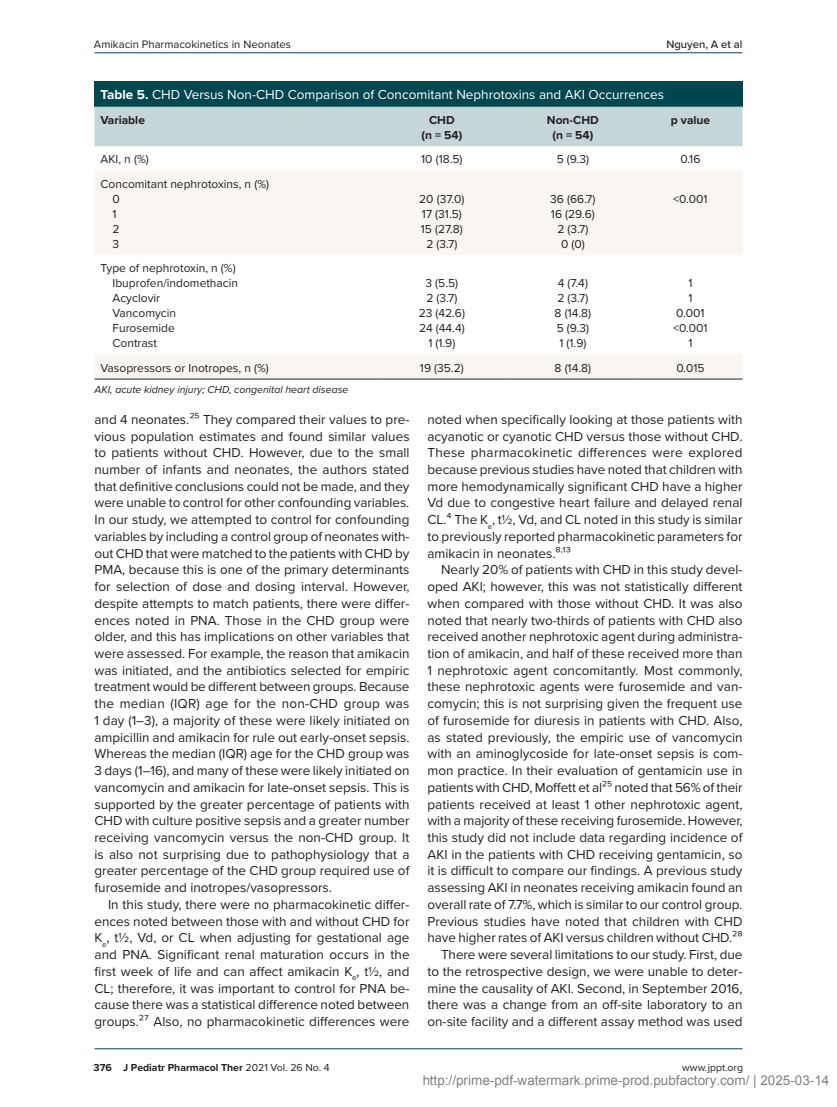
<style>
.page{position:relative;width:837px;height:1107px;background:#fff}
.page>*{position:absolute;margin:0;border:0;box-sizing:border-box;transform-origin:0 0}
.t1{font:13.5px/16.8px "Proxima Nova";color:#231f20;text-align:justify}
.t2{font:13.5px "Proxima Nova";color:#fff}
.t3{font:13.5px "Arial";color:rgb(0 0 0/.5)}
.t4{font:12px/15px "Proxima Nova";color:#231f20;text-align:center}
.t5{font:700 12px/15px "Proxima Nova";color:#231f20;text-align:center}
.t6{font:11.25px "Proxima Nova";color:#231f20}
.t7{font:500 11.25px "Proxima Nova";color:#231f20}
.t8{font:italic 10.5px "Proxima Nova";color:#231f20}
.t9{font:700 10.5px "Proxima Nova";color:#231f20}
.t10{font:10.5px "Proxima Nova";color:#231f20}
.s1{font-weight:700}
.s2{font-weight:400}
</style>
<div class="page">
<hr style="left:94px;top:52px;width:648px;height:1px;background:#00464f">
<hr style="left:94px;top:1048px;width:648px;height:1px;background:#00464f">
<div style="left:94px;top:81px;width:649px;height:26px;background:#00464f"></div>
<div style="left:94px;top:107px;width:649px;height:39px;background:#c5d5d8"></div>
<svg style="left:94px;top:171px;width:649px;height:208px;fill:#f8f5f2"></svg>
<hr style="left:94px;top:379px;width:282px;height:1px;background:#231f20">
<hr style="left:376px;top:379px;width:131px;height:1px;background:#231f20">
<hr style="left:507px;top:379px;width:131px;height:1px;background:#231f20">
<hr style="left:638px;top:379px;width:105px;height:1px;background:#231f20">
<p class="t6" style="left:94px;top:35px;width:199px">Amikacin Pharmacokinetics in Neonates</p>
<p class="t7" style="left:666px;top:35px;width:78px">Nguyen, A et al</p>
<p class="t2" style="left:100px;top:85px;width:565px"><span class="s1">Table 5.</span> CHD Versus Non-CHD Comparison of Concomitant Nephrotoxins and AKI Occurrences</p>
<p class="t5" style="left:100px;top:112px;width:46px">Variable</p>
<p class="t5" style="left:422px;top:112px;width:42px">CHD<br>(n = 54)</p>
<p class="t5" style="left:547px;top:112px;width:53px">Non-CHD (n = 54)</p>
<p class="t5" style="left:671px;top:112px;width:41px">p value</p>
<p class="t4" style="left:101px;top:151px;width:50px">AKI, n (%)</p>
<p class="t4" style="left:421px;top:151px;width:43px">10 (18.5)</p>
<p class="t4" style="left:557px;top:151px;width:34px">5 (9.3)</p>
<p class="t4" style="left:680px;top:151px;width:21px">0.16</p>
<p class="t4" style="left:112px;top:176px;width:158px;text-align:left;text-indent:-12px">Concomitant nephrotoxins, n (%)<br>0<br>1<br>2<br>3</p>
<p class="t4" style="left:419px;top:191px;width:47px">20 (37.0)<br>17 (31.5)<br>15 (27.8)<br>2 (3.7)</p>
<p class="t4" style="left:550px;top:191px;width:47px">36 (66.7)<br>16 (29.6)<br>2 (3.7)<br>0 (0)</p>
<p class="t4" style="left:673px;top:191px;width:36px">&lt;0.001</p>
<p class="t4" style="left:112px;top:260px;width:127px;text-align:left;text-indent:-12px">Type of nephrotoxin, n (%)<br>Ibuprofen/indomethacin<br>Acyclovir<br>Vancomycin<br>Furosemide<br>Contrast</p>
<p class="t4" style="left:419px;top:275px;width:48px">3 (5.5)<br>2 (3.7)<br>23 (42.6)<br>24 (44.4)<br>1 (1.9)</p>
<p class="t4" style="left:555px;top:275px;width:38px">4 (7.4)<br>2 (3.7)<br>8 (14.8)<br>5 (9.3)<br>1 (1.9)</p>
<p class="t4" style="left:673px;top:275px;width:36px">1<br>1<br>0.001 &lt;0.001<br>1</p>
<p class="t4" style="left:100px;top:360px;width:170px">Vasopressors or Inotropes, n (%)</p>
<p class="t4" style="left:420px;top:360px;width:45px">19 (35.2)</p>
<p class="t4" style="left:555px;top:360px;width:38px">8 (14.8)</p>
<p class="t4" style="left:676px;top:360px;width:30px">0.015</p>
<p class="t8" style="left:94px;top:382px;width:256px">AKI, acute kidney injury; CHD, congenital heart disease</p>
<p class="t1" style="left:94px;top:410px;width:317px">and 4 neonates.25 They compared their values to pre&shy;vious population estimates and found similar values to patients without CHD. However, due to the small number of infants and neonates, the authors stated that definitive conclusions could not be made, and they were unable to control for other confounding variables.<br>In our study, we attempted to control for confounding variables by including a control group of neonates with&shy;out CHD that were matched to the patients with CHD by PMA, because this is one of the primary determinants for selection of dose and dosing interval. However, despite attempts to match patients, there were differ&shy;ences noted in PNA. Those in the CHD group were older, and this has implications on other variables that were assessed. For example, the reason that amikacin was initiated, and the antibiotics selected for empiric treatment would be different between groups. Because the median (IQR) age for the non-CHD group was 1 day (1–3), a majority of these were likely initiated on ampicillin and amikacin for rule out early-onset sepsis.<br>Whereas the median (IQR) age for the CHD group was 3 days (1–16), and many of these were likely initiated on vancomycin and amikacin for late-onset sepsis. This is supported by the greater percentage of patients with CHD with culture positive sepsis and a greater number receiving vancomycin versus the non-CHD group. It is also not surprising due to pathophysiology that a greater percentage of the CHD group required use of furosemide and inotropes/vasopressors.</p>
<p class="t1" style="left:94px;top:895px;width:317px;text-indent:14px">In this study, there were no pharmacokinetic differ&shy;ences noted between those with and without CHD for K<sub>e</sub>, t½, Vd, or CL when adjusting for gestational age and PNA. Significant renal maturation occurs in the first week of life and can affect amikacin K<sub>e</sub>, t½, and CL; therefore, it was important to control for PNA be&shy;cause there was a statistical difference noted between groups.27 Also, no pharmacokinetic differences were</p>
<p class="t1" style="left:428px;top:410px;width:317px">noted when specifically looking at those patients with acyanotic or cyanotic CHD versus those without CHD.<br>These pharmacokinetic differences were explored because previous studies have noted that children with more hemodynamically significant CHD have a higher Vd due to congestive heart failure and delayed renal CL.4 The K<sub>e</sub>, t½, Vd, and CL noted in this study is similar to previously reported pharmacokinetic parameters for amikacin in neonates.8,13</p>
<p class="t1" style="left:428px;top:561px;width:317px;text-align:right">Nearly 20% of patients with CHD in this study devel&shy;oped AKI; however, this was not statistically different when compared with those without CHD. It was also noted that nearly two-thirds of patients with CHD also received another nephrotoxic agent during administra&shy;tion of amikacin, and half of these received more than 1 nephrotoxic agent concomitantly. Most commonly, these nephrotoxic agents were furosemide and van&shy;comycin; this is not surprising given the frequent use of furosemide for diuresis in patients with CHD. Also, as stated previously, the empiric use of vancomycin with an aminoglycoside for late-onset sepsis is com&shy;mon practice. In their evaluation of gentamicin use in patients with CHD, Moffett et al25 noted that 56% of their patients received at least 1 other nephrotoxic agent, with a majority of these receiving furosemide. However, this study did not include data regarding incidence of AKI in the patients with CHD receiving gentamicin, so it is difficult to compare our findings. A previous study assessing AKI in neonates receiving amikacin found an overall rate of 7.7%, which is similar to our control group.<br>Previous studies have noted that children with CHD have higher rates of AKI versus children without CHD.28<br>There were several limitations to our study. First, due to the retrospective design, we were unable to deter&shy;mine the causality of AKI. Second, in September 2016, there was a change from an off-site laboratory to an on-site facility and a different assay method was used</p>
<p class="t9" style="left:94px;top:1060px;width:238px">376 J Pediatr Pharmacol Ther <span class="s2">2021 Vol. 26 No. 4</span></p>
<p class="t10" style="left:682px;top:1060px;width:62px">www.jppt.org</p>
<p class="t3" style="left:422px;top:1072px;width:409px">http://prime-pdf-watermark.prime-prod.pubfactory.com/ | 2025-03-14</p>
</div>
